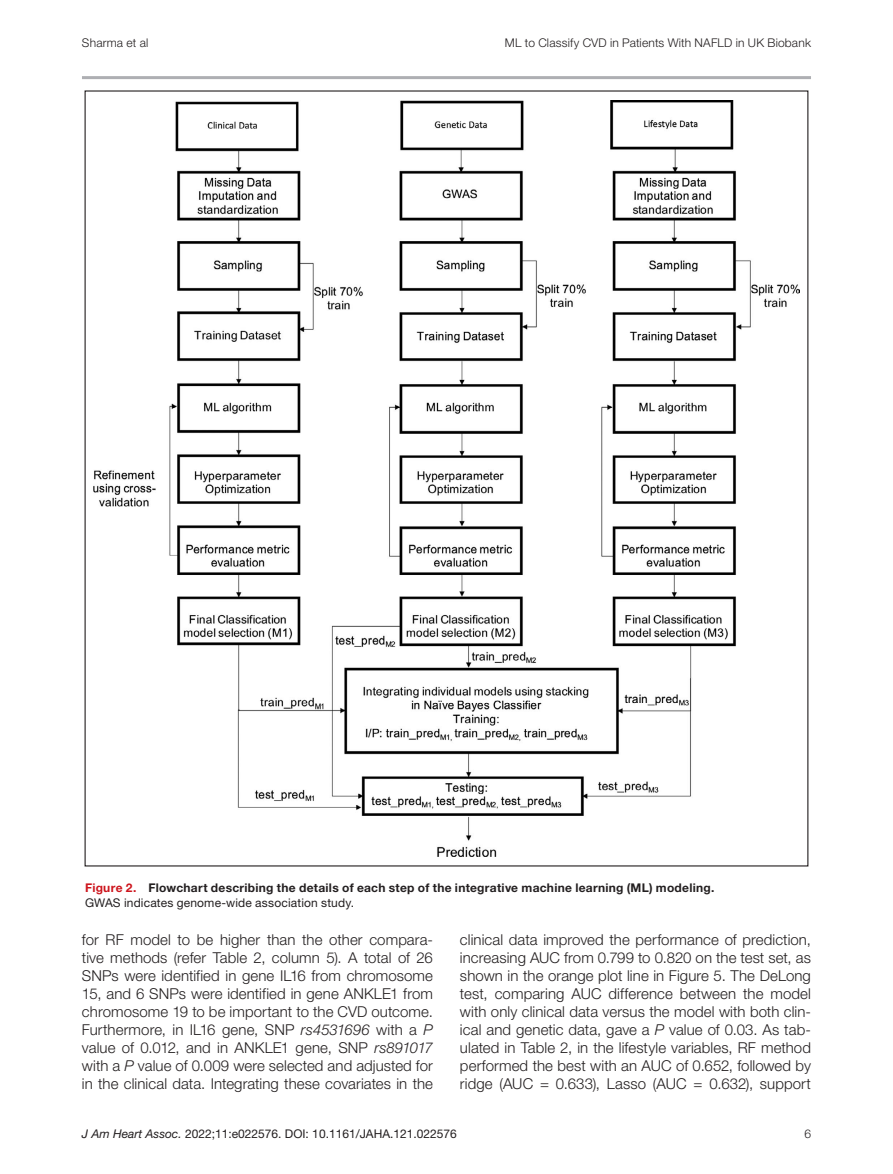
<style>
.page{position:relative;width:893px;height:1174px;background:#fff}
.page>*{position:absolute;margin:0;border:0;box-sizing:border-box;transform-origin:0 0}
.t1{font:300 15px/18px "Helvetica Neue LT Std";letter-spacing:.005em;color:#231f20;text-align:justify}
.t2{font:700 12px/15px "Helvetica Neue LT Std";letter-spacing:.025em;color:#231f20}
.t3{font:12px "Helvetica Neue LT Std";color:#231f20}
.t4{font:300 12px "Helvetica Neue LT Std";letter-spacing:.015em;color:#231f20}
.s1{color:#cd151d}
.s2{font-weight:400}
.s3{font-style:italic}
</style>
<div class="page">
<img style="left:94px;top:101px;width:705px;height:755px">
<hr style="left:82px;top:76px;width:729px;height:3px;background:#aeafb3">
<p class="t4" style="left:82px;top:35px;width:68px">Sharma et al</p>
<p class="t4" style="left:505px;top:35px;width:308px">ML to Classify CVD in Patients With NAFLD in UK Biobank</p>
<p class="t2" style="left:85px;top:879px;width:631px"><span class="s1">Figure 2.</span> Flowchart describing the details of each step of the integrative machine learning (ML) modeling.<br><span class="s2">GWAS indicates genome-wide association study.</span></p>
<p class="t1" style="left:82px;top:930px;width:353px">for RF model to be higher than the other compara&shy;tive methods (refer Table 2, column 5). A total of 26<br>SNPs were identified in gene IL16 from chromosome 15, and 6 SNPs were identified in gene ANKLE1 from chromosome 19 to be important to the CVD outcome.<br>Furthermore, in IL16 gene, SNP <span class="s3">rs4531696</span> with a <span class="s3">P </span>value of 0.012, and in ANKLE1 gene, SNP <span class="s3">rs891017 </span>with a <span class="s3">P</span> value of 0.009 were selected and adjusted for in the clinical data. Integrating these covariates in the</p>
<p class="t1" style="left:460px;top:930px;width:353px">clinical data improved the performance of prediction, increasing AUC from 0.799 to 0.820 on the test set, as shown in the orange plot line in Figure 5. The DeLong test, comparing AUC difference between the model with only clinical data versus the model with both clin&shy;ical and genetic data, gave a <span class="s3">P</span> value of 0.03. As tab&shy;ulated in Table 2, in the lifestyle variables, RF method performed the best with an AUC of 0.652, followed by ridge (AUC = 0.633), Lasso (AUC = 0.632), support</p>
<p class="t3" style="left:82px;top:1126px;width:376px"><span class="s3">J Am Heart Assoc.</span> 2022;11:e022576. DOI: 10.1161/JAHA.121.022576</p>
<p class="t4" style="left:804px;top:1126px;width:8px">6</p>
</div>
